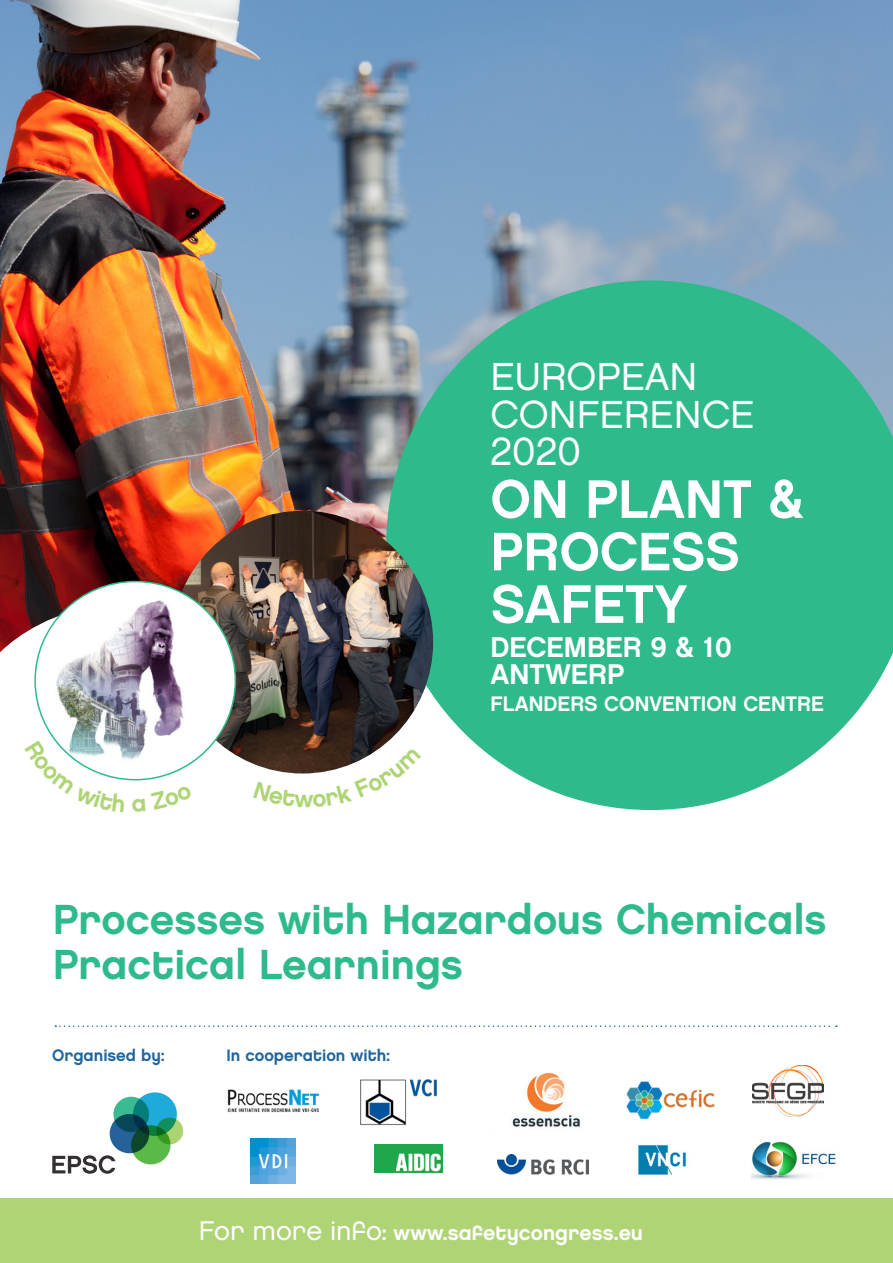
<style>
.page{position:relative;width:893px;height:1263px;background:#fff}
.page>*{position:absolute;margin:0;border:0;box-sizing:border-box;transform-origin:0 0}
.t1{font:54px "Chalet New York Nineteen Eighty";color:#fff}
.t2{font:42px/45px "Chalet New York Nineteen Eighty";color:#2fba8c}
.t3{font:39px "Chalet London Nineteen Eighty";color:#fff}
.t4{font:28.5px "Chalet New York Nineteen Eighty";color:#fff}
.t5{font:21px "Chalet New York Nineteen Eighty";color:#fff}
.t6{font:16.5px "Chalet New York Nineteen Eighty";color:#1f669d}
.s1{font-family:"Chalet London Nineteen Eighty";font-size:27px}
</style>
<div class="page">
<img style="left:0;top:0;width:893px;height:506px">
<svg style="left:55px;top:1025px;width:782px;height:2px"></svg>
<div style="left:0;top:1198px;width:893px;height:65px;background:#aed475"></div>
<svg style="left:0;top:506px;width:386px;height:146px"></svg>
<svg style="left:52px;top:1155px;width:63px;height:19px"></svg>
<div style="left:131px;top:1125px;width:39px;height:39px;background:#59ba47;border-radius:50%"></div>
<div style="left:113px;top:1097px;width:36px;height:35px;background:#3bbb91;border-radius:50%"></div>
<svg style="left:133px;top:1092px;width:44px;height:44px"></svg>
<svg style="left:110px;top:1114px;width:39px;height:39px"></svg>
<svg style="left:156px;top:1117px;width:27px;height:27px"></svg>
<img style="left:626px;top:1081px;width:89px;height:38px">
<img style="left:512px;top:1072px;width:68px;height:55px">
<img style="left:250px;top:1139px;width:46px;height:45px">
<img style="left:375px;top:1144px;width:67px;height:29px">
<img style="left:751px;top:1141px;width:85px;height:39px">
<img style="left:498px;top:1154px;width:91px;height:21px">
<img style="left:752px;top:1066px;width:72px;height:50px">
<img style="left:638px;top:1144px;width:49px;height:31px">
<img style="left:360px;top:1079px;width:77px;height:46px">
<img style="left:227px;top:1090px;width:92px;height:23px">
<svg style="left:386px;top:280px;width:507px;height:530px;fill:#2fba8c"></svg>
<img style="left:172px;top:511px;width:261px;height:262px">
<img style="left:35px;top:581px;width:200px;height:199px">
<svg style="left:35px;top:741px;width:90px;height:39px"></svg>
<svg style="left:253px;top:748px;width:168px;height:59px"></svg>
<p class="t3" style="left:491px;top:353px;width:208px">EUROPEAN</p>
<p class="t3" style="left:491px;top:390px;width:265px">CONFERENCE</p>
<p class="t3" style="left:491px;top:428px;width:92px">2020</p>
<p class="t1" style="left:491px;top:466px;width:315px">ON PLANT &amp;</p>
<p class="t1" style="left:491px;top:519px;width:251px">PROCESS</p>
<p class="t1" style="left:491px;top:571px;width:198px">SAFETY</p>
<p class="t4" style="left:491px;top:630px;width:243px">DECEMBER 9 &amp; 10</p>
<p class="t4" style="left:491px;top:657px;width:136px">ANTWERP</p>
<p class="t5" style="left:491px;top:691px;width:335px">FLANDERS CONVENTION CENTRE</p>
<p class="t2" style="left:53px;top:896px;width:775px">Processes with Hazardous Chemicals<br>Practical Learnings</p>
<p class="t6" style="left:52px;top:1045px;width:114px">Organised by:</p>
<p class="t6" style="left:226px;top:1045px;width:165px">In cooperation with:</p>
<p class="t5" style="left:199px;top:1220px;width:446px"><span class="s1">For more info</span>: www.safetycongress.eu</p>
</div>
